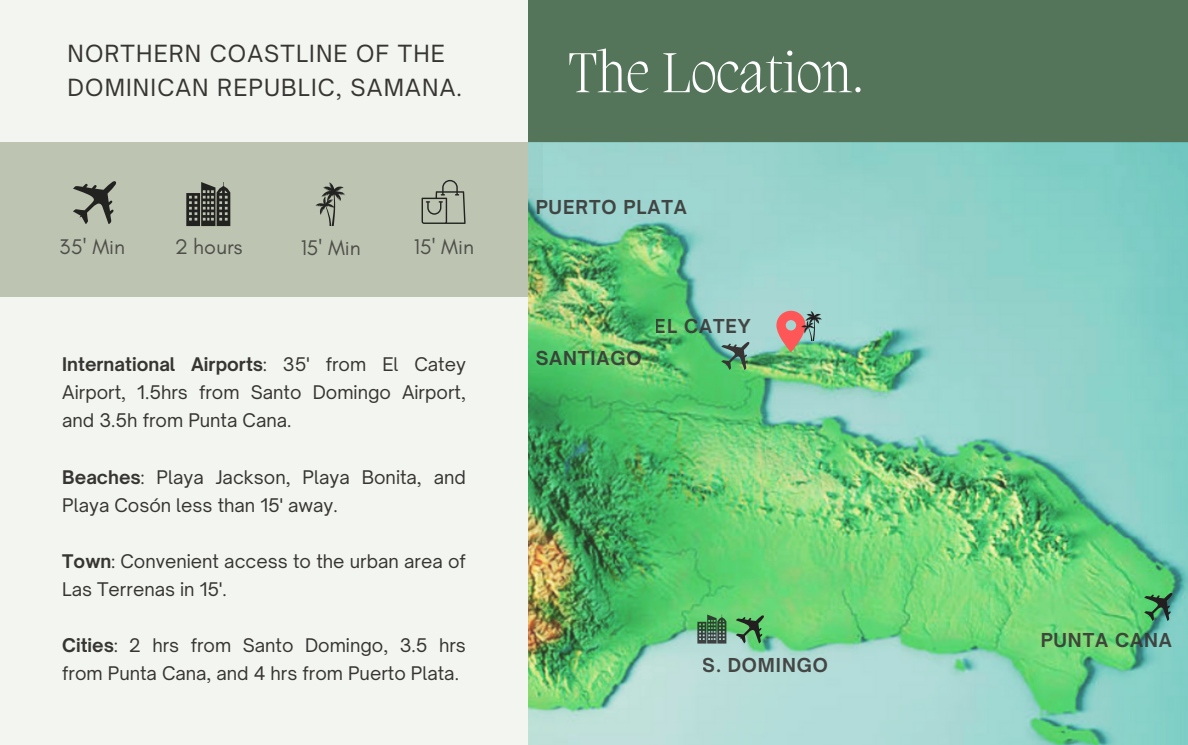
<style>
.page{position:relative;width:1188px;height:745px;background:#f3f6f0}
.page>*{position:absolute;margin:0;border:0;box-sizing:border-box;transform-origin:0 0}
.t1{font:200 57.75px "Migra";color:#fff}
.t2{font:22.65px/33.8px "Open Sauce One";letter-spacing:.05em;color:#373533}
.t3{font:21.6px "Glacial Indifference";color:#373533}
.t4{font:700 18.45px "Open Sauce One";letter-spacing:.05em;color:#373533}
.t5{font:18px/28.2px "Open Sauce One";color:#373533}
.s1{font-weight:700}
</style>
<div class="page">
<div style="left:0;top:143px;width:542px;height:154px;background:#bdc5b2"></div>
<div style="left:528px;top:0;width:660px;height:143px;background:#54755a"></div>
<svg style="left:422px;top:180px;width:44px;height:44px"></svg>
<svg style="left:186px;top:182px;width:44px;height:44px"></svg>
<svg style="left:315px;top:182px;width:30px;height:44px"></svg>
<svg style="left:73px;top:181px;width:43px;height:43px"></svg>
<img style="left:528px;top:143px;width:660px;height:602px">
<svg style="left:721px;top:341px;width:29px;height:29px"></svg>
<svg style="left:697px;top:614px;width:29px;height:29px"></svg>
<svg style="left:776px;top:311px;width:46px;height:41px;background:#b09485"></svg>
<svg style="left:736px;top:614px;width:28px;height:29px"></svg>
<svg style="left:1144px;top:592px;width:29px;height:29px"></svg>
<p class="t2" style="left:68px;top:37px;width:396px">NORTHERN COASTLINE OF THE<br>DOMINICAN REPUBLIC, SAMANA.</p>
<p class="t3" style="left:60px;top:234px;width:67px">35' Min</p>
<p class="t3" style="left:174px;top:234px;width:70px">2 hours</p>
<p class="t3" style="left:300px;top:234px;width:62px">15' Min</p>
<p class="t3" style="left:414px;top:234px;width:62px">15' Min</p>
<p class="t5" style="left:62px;top:350px;width:405px;text-align:justify"><span class="s1">International Airports</span>: 35' from El Catey Airport, 1.5hrs from Santo Domingo Airport, and 3.5h from Punta Cana.</p>
<p class="t5" style="left:62px;top:462px;width:405px"><span class="s1">Beaches</span>: Playa Jackson, Playa Bonita, and<br>Playa Cosón less than 15' away.</p>
<p class="t5" style="left:62px;top:547px;width:405px"><span class="s1">Town</span>: Convenient access to the urban area of<br>Las Terrenas in 15'.</p>
<p class="t5" style="left:62px;top:631px;width:405px"><span class="s1">Cities</span>: 2 hrs from Santo Domingo, 3.5 hrs from Punta Cana, and 4 hrs from Puerto Plata.</p>
<p class="t1" style="left:568px;top:45px;width:298px">The Location.</p>
<p class="t4" style="left:535px;top:196px;width:153px">PUERTO PLATA</p>
<p class="t4" style="left:535px;top:346px;width:108px">SANTIAGO</p>
<p class="t4" style="left:655px;top:314px;width:97px">EL CATEY</p>
<p class="t4" style="left:703px;top:653px;width:127px">S. DOMINGO</p>
<p class="t4" style="left:1040px;top:628px;width:133px">PUNTA CANA</p>
</div>
